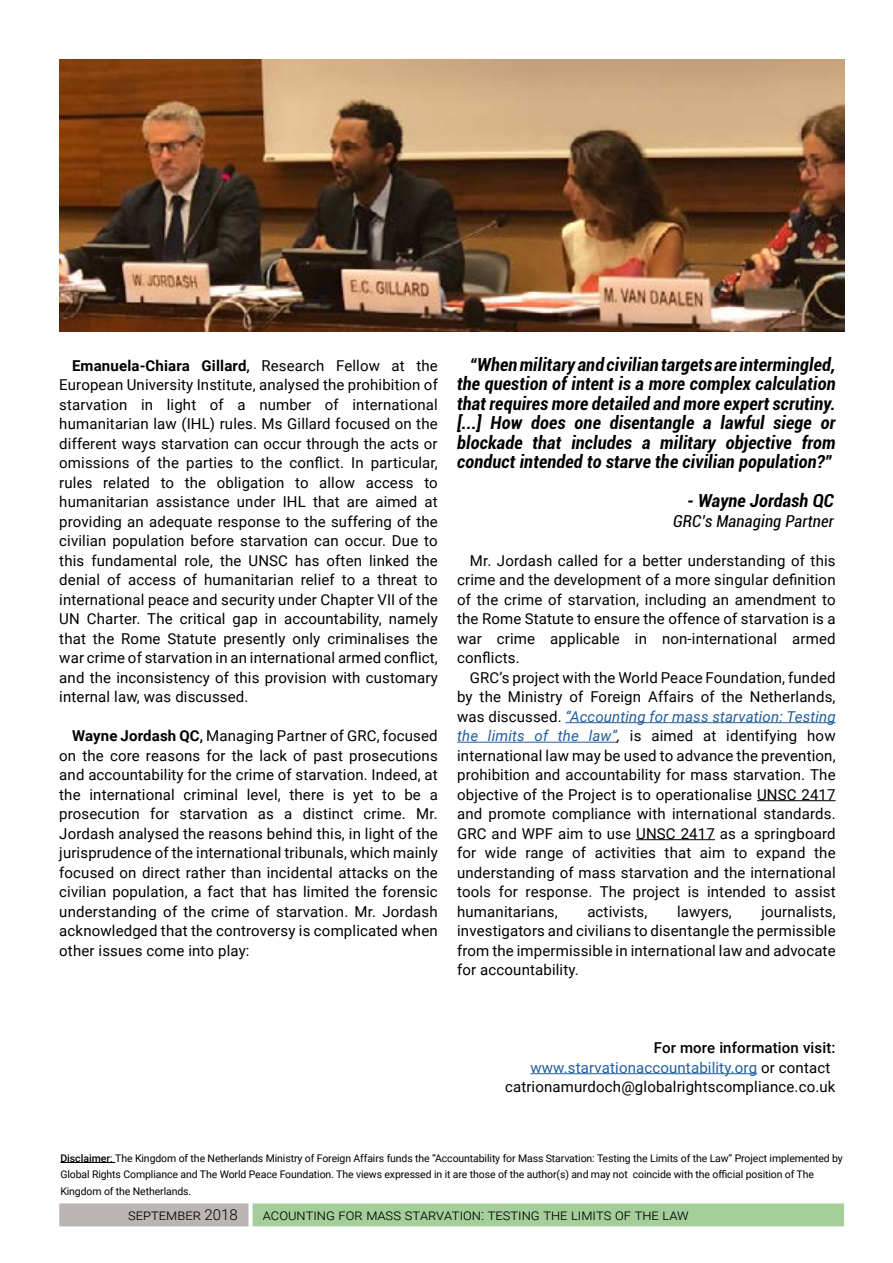
<style>
.page{position:relative;width:893px;height:1263px;background:#fff}
.page>*{position:absolute;margin:0;border:0;box-sizing:border-box;transform-origin:0 0}
.t1{font:italic 700 condensed 18px/19.5px "Roboto";letter-spacing:.01em;color:#000;text-align:justify}
.t2{font:italic condensed 16.5px "Roboto";letter-spacing:.01em;color:#000}
.t3{font:15px/19.5px "Roboto";letter-spacing:.01em;color:#000;text-align:justify}
.t4{font:300 15px "Roboto";color:#000}
.t5{font:15px "Roboto";letter-spacing:.01em;color:#215e9e}
.t6{font:500 15px "Roboto";letter-spacing:.01em;color:#000}
.t7{font:10.5px/16.5px "Roboto";letter-spacing:-.01em;color:#000}
.s1{font-weight:700}
.s2{font-weight:500}
.s3{font-style:italic;color:#215e9e}
.s4{font-style:italic}
.s5{color:#000}
</style>
<div class="page">
<hr style="left:60px;top:1162px;width:55px;height:1px;background:#000">
<div style="left:59px;top:1203px;width:189px;height:23px;background:#bbb5b4;border:2px solid #bbb5b4"></div>
<div style="left:253px;top:1203px;width:591px;height:23px;background:#a4ce9a;border:2px solid #a4ce9a"></div>
<hr style="left:565px;top:722px;width:271px;height:1px;background:#215e9e">
<hr style="left:457px;top:742px;width:160px;height:1px;background:#215e9e">
<hr style="left:757px;top:800px;width:79px;height:1px;background:#000">
<hr style="left:636px;top:839px;width:79px;height:1px;background:#000">
<hr style="left:530px;top:1073px;width:227px;height:1px;background:#215e9e">
<img style="left:60px;top:60px;width:784px;height:272px">
<p class="t3" style="left:59px;top:356px;width:380px;text-indent:13px"><span class="s1">Emanuela-Chiara Gillard</span><span class="s2">,</span> Research Fellow at the European University Institute, analysed the prohibition of starvation in light of a number of international humanitarian law (IHL) rules. Ms Gillard focused on the different ways starvation can occur through the acts or omissions of the parties to the conflict. In particular, rules related to the obligation to allow access to humanitarian assistance under IHL that are aimed at providing an adequate response to the suffering of the civilian population before starvation can occur. Due to this fundamental role, the UNSC has often linked the denial of access of humanitarian relief to a threat to international peace and security under Chapter VII of the UN Charter. The critical gap in accountability, namely that the Rome Statute presently only criminalises the war crime of starvation in an international armed conflict, and the inconsistency of this provision with customary internal law, was discussed.</p>
<p class="t3" style="left:59px;top:726px;width:380px;text-indent:13px"><span class="s1">Wayne Jordash QC</span><span class="s2">,</span> Managing Partner of GRC, focused on the core reasons for the lack of past prosecutions and accountability for the crime of starvation. Indeed, at the international criminal level, there is yet to be a prosecution for starvation as a distinct crime. Mr.<br>Jordash analysed the reasons behind this, in light of the jurisprudence of the international tribunals, which mainly focused on direct rather than incidental attacks on the civilian population, a fact that has limited the forensic understanding of the crime of starvation. Mr. Jordash acknowledged that the controversy is complicated when other issues come into play:</p>
<p class="t1" style="left:457px;top:355px;width:380px;text-indent:13px">“When military and civilian targets are intermingled, the question of intent is a more complex calculation that requires more detailed and more expert scrutiny. [...] How does one disentangle a lawful siege or blockade that includes a military objective from conduct intended to starve the civilian population?”</p>
<p class="t1" style="left:687px;top:491px;width:148px">- Wayne Jordash QC</p>
<p class="t2" style="left:673px;top:511px;width:162px">GRC’s Managing Partner</p>
<p class="t3" style="left:457px;top:551px;width:380px;text-indent:13px">Mr. Jordash called for a better understanding of this crime and the development of a more singular definition of the crime of starvation, including an amendment to the Rome Statute to ensure the offence of starvation is a war crime applicable in non-international armed conflicts.</p>
<p class="t3" style="left:457px;top:668px;width:380px;text-indent:13px">GRC’s project with the World Peace Foundation, funded by the Ministry of Foreign Affairs of the Netherlands, was discussed. <span class="s3">“Accounting for mass starvation: Testing the limits of the law”</span><span class="s4">,</span> is aimed at identifying how international law may be used to advance the prevention, prohibition and accountability for mass starvation. The objective of the Project is to operationalise UNSC 2417 and promote compliance with international standards.<br>GRC and WPF aim to use UNSC 2417 as a springboard for wide range of activities that aim to expand the understanding of mass starvation and the international tools for response. The project is intended to assist humanitarians,</p>
<p class="t3" style="left:457px;top:902px;width:380px;text-indent:304px">journalists, investigators and civilians to disentangle the permissible from the impermissible in international law and advocate for accountability.</p>
<p class="t3" style="left:587px;top:902px;width:62px">activists,</p>
<p class="t3" style="left:677px;top:902px;width:56px">lawyers,</p>
<p class="t6" style="left:654px;top:1039px;width:183px">For more information visit:</p>
<p class="t5" style="left:530px;top:1059px;width:301px">www.starvationaccountability.org <span class="s5">or contact</span></p>
<p class="t3" style="left:505px;top:1077px;width:332px">catrionamurdoch@globalrightscompliance.co.uk</p>
<p class="t7" style="left:60px;top:1150px;width:784px"><span class="s2">Disclaimer</span>: The Kingdom of the Netherlands Ministry of Foreign Affairs funds the “Accountability for Mass Starvation: Testing the Limits of the Law” Project implemented by<br>Global Rights Compliance and The World Peace Foundation. The views expressed in it are those of the author(s) and may not coincide with the official position of The<br>Kingdom of the Netherlands.</p>
<p class="t4" style="left:128px;top:1206px;width:111px">september 2018</p>
<p class="t4" style="left:263px;top:1206px;width:427px">acounting for mass starvation: testing the limits of the law</p>
</div>
